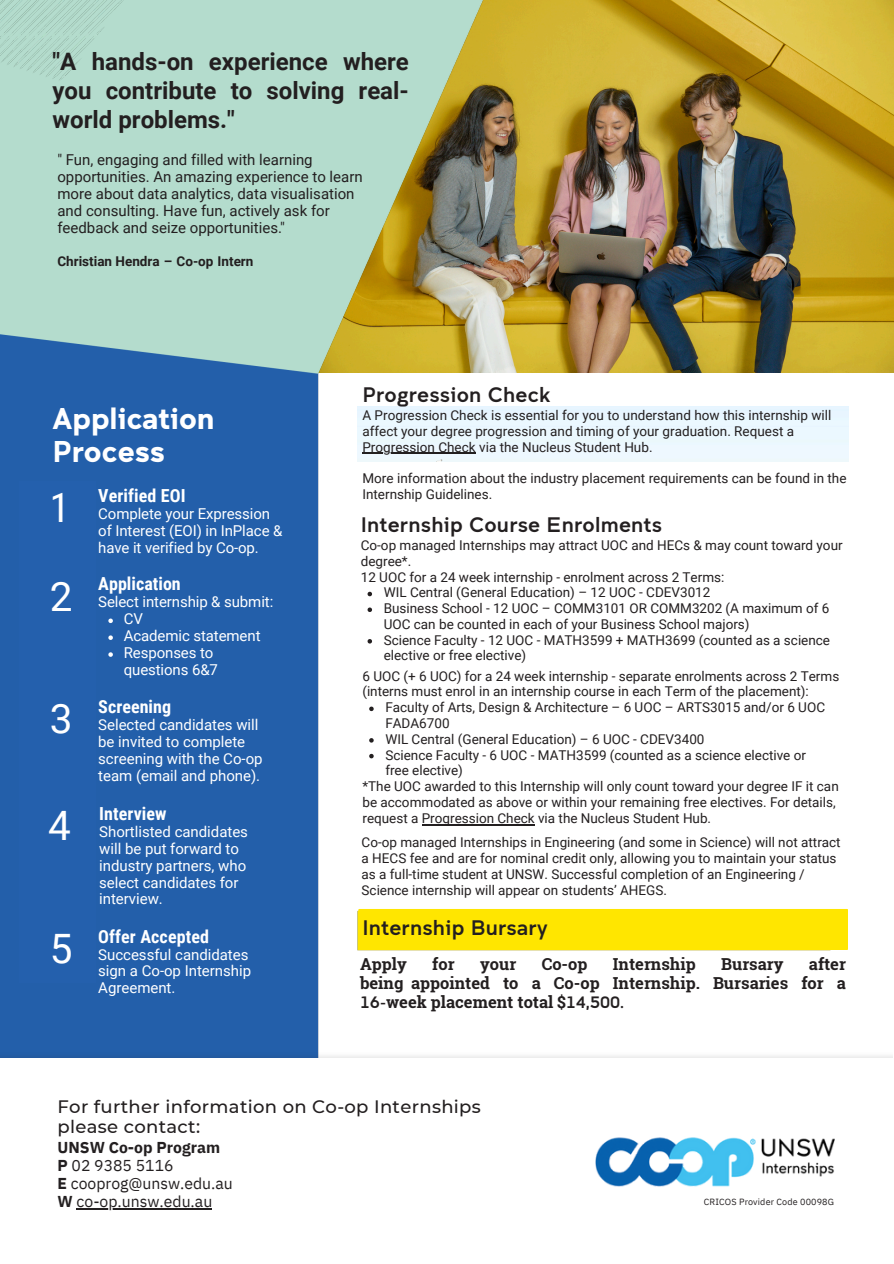
<style>
.page{position:relative;width:894px;height:1264px;background:#fff}
.page>*{position:absolute;margin:0;border:0;box-sizing:border-box;transform-origin:0 0}
.t1{font:40.5px "Roboto";color:#fff}
.t2{font:40.5px "Roboto Condensed";color:#fff}
.t3{font:700 30px/32.7px "Clancy";color:#fff}
.t4{font:700 24px/28.8px "Roboto";color:#231f20;text-align:justify}
.t5{font:21px "Clancy";letter-spacing:.01em;color:#231f20}
.t6{font:700 18px "Roboto Condensed";letter-spacing:.005em;color:#fff}
.t7{font:500 18px/20.2px "Montserrat";letter-spacing:.02em;color:#231f20}
.t8{font:700 16.5px/19.2px "Roboto Slab";color:#231f20;text-align:justify}
.t9{font:15.75px/18px "IBM Plex Sans";color:#231f20}
.t10{font:15px/16.8px "Roboto";color:#fff}
.t11{font:15px/16.8px "Roboto";color:#231f20}
.t12{font:13.5px/15.8px "Roboto";color:#231f20}
.t13{font:700 13.5px "Roboto";color:#231f20}
.t14{font:9px "IBM Plex Sans";letter-spacing:.015em;color:#231f20}
.s1{font-style:inherit}
.s2{font-family:"Clancy";font-weight:400}
.s3{font-weight:700}
</style>
<div class="page">
<img style="left:838px;top:0;width:55px;height:373px">
<img style="left:0;top:0;width:838px;height:1052px">
<img style="left:0;top:1052px;width:892px;height:6px">
<img style="left:595px;top:1137px;width:240px;height:50px">
<img style="left:0;top:0;width:135px;height:88px">
<div style="left:332px;top:413px;width:509px;height:479px;background:#fff;border-radius:19px"></div>
<div style="left:19px;top:481px;width:77px;height:501px;background:#2460ad"></div>
<div style="left:357px;top:406px;width:490px;height:55px;background:#ebf8ff"></div>
<div style="left:358px;top:909px;width:489px;height:41px;background:#ffe600"></div>
<hr style="left:77px;top:1208px;width:135px;height:1px;background:#231f20">
<hr style="left:362px;top:453px;width:113px;height:1px;background:#231f20">
<svg style="left:367px;top:591px;width:5px;height:5px"></svg>
<svg style="left:367px;top:607px;width:5px;height:5px"></svg>
<svg style="left:367px;top:639px;width:5px;height:4px"></svg>
<svg style="left:369px;top:706px;width:4px;height:5px"></svg>
<svg style="left:369px;top:738px;width:4px;height:4px"></svg>
<svg style="left:369px;top:754px;width:4px;height:4px"></svg>
<svg style="left:108px;top:618px;width:5px;height:5px"></svg>
<svg style="left:108px;top:635px;width:5px;height:5px"></svg>
<svg style="left:108px;top:652px;width:5px;height:5px"></svg>
<hr style="left:422px;top:824px;width:112px;height:1px;background:#231f20">
<p class="t4" style="left:53px;top:46px;width:358px">"A hands-on experience where you contribute to solving real&shy;world problems."</p>
<p class="t11" style="left:57px;top:151px;width:307px"><span class="s1">"</span> Fun, engaging and filled with learning opportunities. An amazing experience to learn more about data analytics, data visualisation and consulting. Have fun, actively ask for feedback and seize opportunities.<span class="s1">"</span></p>
<p class="t13" style="left:57px;top:252px;width:197px">Christian Hendra <span class="s1">– Co-op Intern</span></p>
<h2 class="t3" style="left:53px;top:401px;width:163px">Application<br>Process</h2>
<h5 class="t2" style="left:50px;top:484px;width:21px">1</h5>
<p class="t6" style="left:98px;top:485px;width:89px">Verified EOI</p>
<p class="t10" style="left:98px;top:505px;width:186px">Complete your Expression of Interest (EOI) in InPlace &amp; have it verified by Co-op.</p>
<p class="t1" style="left:50px;top:573px;width:24px">2</p>
<p class="t6" style="left:98px;top:573px;width:84px">Application</p>
<p class="t10" style="left:98px;top:593px;width:176px">Select internship &amp; submit:</p>
<p class="t10" style="left:124px;top:610px;width:21px">CV</p>
<h3 class="t10" style="left:124px;top:627px;width:138px">Academic statement</h3>
<h4 class="t10" style="left:124px;top:644px;width:96px">Responses to questions 6&amp;7</h4>
<p class="t1" style="left:50px;top:695px;width:24px">3</p>
<p class="t6" style="left:98px;top:696px;width:74px">Screening</p>
<p class="t10" style="left:98px;top:716px;width:166px">Selected candidates will be invited to complete screening with the Co-op team (email and phone).</p>
<p class="t1" style="left:48px;top:802px;width:24px">4</p>
<h1 class="t6" style="left:99px;top:803px;width:69px">Interview</h1>
<h1 class="t10" style="left:99px;top:823px;width:150px">Shortlisted candidates will be put forward to industry partners, who select candidates for interview.</h1>
<h1 class="t1" style="left:50px;top:925px;width:24px">5</h1>
<p class="t6" style="left:98px;top:926px;width:112px">Offer Accepted</p>
<p class="t10" style="left:98px;top:946px;width:154px">Successful candidates sign a Co-op Internship<br>Agreement.</p>
<h6 class="t5" style="left:362px;top:381px;width:189px">Progression Check</h6>
<h6 class="t12" style="left:362px;top:407px;width:470px">A Progression Check is essential for you to understand how this internship will affect your degree progression and timing of your graduation. Request a</h6>
<h6 class="t12" style="left:362px;top:439px;width:291px">Progression Check via the Nucleus Student Hub.</h6>
<h6 class="t12" style="left:362px;top:470px;width:485px">More information about the industry placement requirements can be found in the</h6>
<p class="t12" style="left:362px;top:486px;width:131px">Internship Guidelines.</p>
<p class="t5" style="left:360px;top:511px;width:302px">Internship Course Enrolments</p>
<p class="t12" style="left:360px;top:537px;width:483px">Co-op managed Internships may attract UOC and HECs &amp; may count toward your degree*.</p>
<p class="t12" style="left:360px;top:569px;width:365px">12 UOC for a 24 week internship - enrolment across 2 Terms:</p>
<p class="t12" style="left:383px;top:585px;width:447px">WIL Central (General Education) – 12 UOC - CDEV3012<br>Business School - 12 UOC – COMM3101 OR COMM3202 (A maximum of 6<br>UOC can be counted in each of your Business School majors)<br>Science Faculty - 12 UOC - MATH3599 + MATH3699 (counted as a science elective or free elective)</p>
<p class="t12" style="left:362px;top:668px;width:478px">6 UOC (+ 6 UOC) for a 24 week internship - separate enrolments across 2 Terms (interns must enrol in an internship course in each Term of the placement):</p>
<p class="t12" style="left:385px;top:699px;width:441px">Faculty of Arts, Design &amp; Architecture – 6 UOC – ARTS3015 and/or 6 UOC FADA6700<br>WIL Central (General Education) – 6 UOC - CDEV3400<br>Science Faculty - 6 UOC - MATH3599 (counted as a science elective or free elective)</p>
<p class="t12" style="left:362px;top:778px;width:477px">*The UOC awarded to this Internship will only count toward your degree IF it can be accommodated as above or within your remaining free electives. For details, request a Progression Check via the Nucleus Student Hub.</p>
<p class="t12" style="left:361px;top:834px;width:480px">Co-op managed Internships in Engineering (and some in Science) will not attract a HECS fee and are for nominal credit only, allowing you to maintain your status as a full-time student at UNSW. Successful completion of an Engineering / Science internship will appear on students’ AHEGS.</p>
<p class="t5" style="left:362px;top:914px;width:186px">Internship Bursary</p>
<p class="t8" style="left:360px;top:953px;width:487px;text-indent:449px">after being appointed to a Co-op Internship. Bursaries for a <span class="s2">16-</span>week placement total $<span class="s2">14,500.</span></p>
<p class="t8" style="left:360px;top:953px;width:48px">Apply</p>
<p class="t8" style="left:432px;top:953px;width:24px">for</p>
<p class="t8" style="left:480px;top:953px;width:38px">your</p>
<p class="t8" style="left:541px;top:953px;width:47px">Co-op</p>
<p class="t8" style="left:612px;top:953px;width:84px">Internship</p>
<p class="t8" style="left:721px;top:953px;width:64px">Bursary</p>
<h6 class="t7" style="left:57px;top:1095px;width:425px">For further information on Co-op Internships please contact:</h6>
<h6 class="t9" style="left:57px;top:1138px;width:177px"><span class="s3">UNSW Co-op Program<br>P</span> 02 9385 5116<br><span class="s3">E</span> cooprog@unsw.edu.au<br><span class="s3">W</span> co-op.unsw.edu.au</h6>
<h6 class="t14" style="left:703px;top:1195px;width:132px">CRICOS Provider Code 00098G</h6>
</div>
